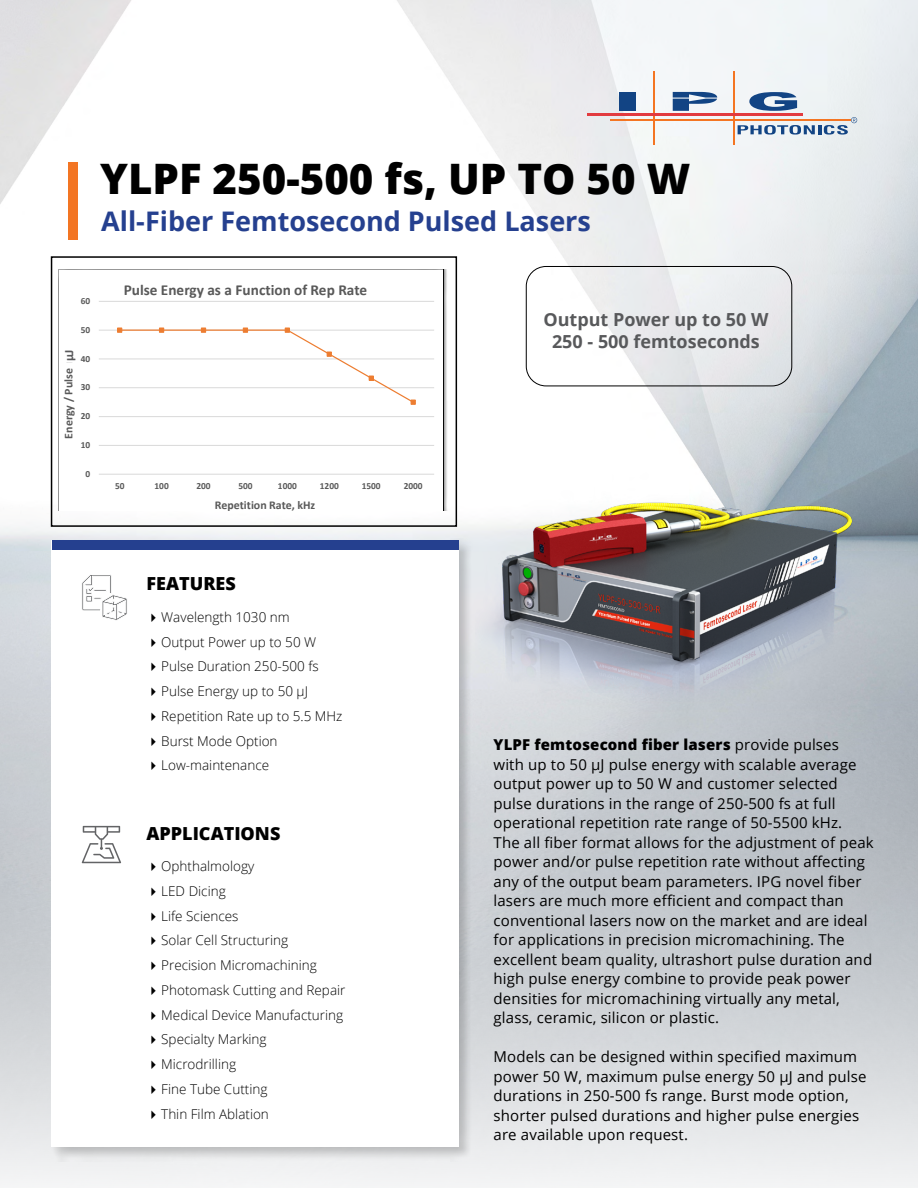
<style>
.page{position:relative;width:918px;height:1188px;background:#fff}
.page>*{position:absolute;margin:0;border:0;box-sizing:border-box;transform-origin:0 0}
.t1{font:800 42px "Open Sans";color:#000}
.t2{font:700 27px "Open Sans";color:#25408f}
.t3{font:700 18px/21.6px "Open Sans";color:#58595b;text-align:center}
.t4{font:800 18px "Open Sans";color:#000}
.t5{font:700 15.3px "Calibri";color:#595959}
.t6{font:15px/19.5px "Open Sans";letter-spacing:.01em;color:#000}
.t7{font:300 13.5px/24.8px "Open Sans";color:#000}
.t8{font:700 12.75px "Calibri";color:#59595b}
.t9{font:700 11.85px "Calibri";color:#595959}
.t10{font:700 9.3px "Calibri";letter-spacing:-.005em;color:#595959}
.s1{font-family:"Myriad Pro";font-weight:400}
.s2{font-weight:800}
</style>
<div class="page">
<img style="left:0;top:0;width:918px;height:1188px">
<svg style="left:749px;top:92px;width:48px;height:19px"></svg>
<hr style="left:653px;top:71px;width:2px;height:74px;background:#f47522">
<hr style="left:610px;top:120px;width:240px;height:1px;background:#f47522">
<hr style="left:734px;top:71px;width:1px;height:74px;background:#f47522">
<hr style="left:587px;top:113px;width:216px;height:3px;background:#e23b3f">
<svg style="left:738px;top:117px;width:119px;height:18px"></svg>
<div style="left:619px;top:92px;width:16px;height:6px;background:#124484"></div>
<div style="left:619px;top:99px;width:16px;height:12px;background:#124484"></div>
<svg style="left:673px;top:92px;width:44px;height:19px"></svg>
<div style="left:68px;top:162px;width:9px;height:77px;background:#f37523"></div>
<div style="left:50px;top:538px;width:423px;height:623px;background:#000;opacity:.2"></div>
<div style="left:52px;top:540px;width:407px;height:607px;background:#fff"></div>
<svg style="left:82px;top:575px;width:45px;height:45px"></svg>
<div style="left:52px;top:540px;width:406px;height:9px;background:#25408f"></div>
<svg style="left:82px;top:826px;width:39px;height:37px"></svg>
<img style="left:475px;top:418px;width:396px;height:352px">
<div style="left:51px;top:256px;width:406px;height:271px;border:2px solid #000"></div>
<svg style="left:59px;top:270px;width:385px;height:241px"></svg>
<div style="left:63px;top:343px;width:15px;height:19px;background:#fff"></div>
<div style="left:526px;top:266px;width:266px;height:120px;border:1px solid #000;border-radius:20px"></div>
<h1 class="t1" style="left:100px;top:147px;width:592px">YLPF 250-500 fs, UP TO 50 W</h1>
<h2 class="t2" style="left:101px;top:202px;width:491px">All-Fiber Femtosecond Pulsed Lasers</h2>
<p class="t10" style="left:81px;top:295px;width:11px">60</p>
<p class="t10" style="left:81px;top:324px;width:11px">50</p>
<p class="t8" style="left:61px;top:361px;width:13px;rotate:-90deg">μJ</p>
<p class="t9" style="left:61px;top:439px;width:88px;rotate:-90deg">Energy / Pulse <span class="s1">m</span>J</p>
<p class="t10" style="left:81px;top:353px;width:11px">40</p>
<p class="t10" style="left:81px;top:381px;width:11px">30</p>
<p class="t10" style="left:81px;top:410px;width:11px">20</p>
<p class="t10" style="left:81px;top:439px;width:11px">10</p>
<p class="t10" style="left:85px;top:468px;width:6px">0</p>
<p class="t5" style="left:124px;top:280px;width:245px">Pulse Energy as a Function of Rep Rate</p>
<p class="t10" style="left:115px;top:480px;width:11px">50</p>
<p class="t10" style="left:155px;top:480px;width:16px">100</p>
<p class="t10" style="left:197px;top:480px;width:16px">200</p>
<p class="t10" style="left:238px;top:480px;width:16px">500</p>
<p class="t10" style="left:278px;top:480px;width:20px">1000</p>
<p class="t10" style="left:320px;top:480px;width:20px">1200</p>
<p class="t10" style="left:362px;top:480px;width:20px">1500</p>
<p class="t10" style="left:404px;top:480px;width:20px">2000</p>
<p class="t9" style="left:215px;top:498px;width:102px">Repetition Rate, kHz</p>
<p class="t3" style="left:543px;top:308px;width:227px">Output Power up to 50 W<br>250 - 500 femtoseconds</p>
<p class="t4" style="left:146px;top:570px;width:91px">FEATURES</p>
<p class="t7" style="left:161px;top:604px;width:183px">Wavelength 1030 nm<br>Output Power up to 50 W<br>Pulse Duration 250-500 fs<br>Pulse Energy up to 50 μJ<br>Repetition Rate up to 5.5 MHz<br>Burst Mode Option<br>Low-maintenance</p>
<p class="t4" style="left:146px;top:819px;width:135px">APPLICATIONS</p>
<p class="t7" style="left:161px;top:854px;width:186px">Ophthalmology<br>LED Dicing<br>Life Sciences<br>Solar Cell Structuring<br>Precision Micromachining<br>Photomask Cutting and Repair<br>Medical Device Manufacturing<br>Specialty Marking<br>Microdrilling<br>Fine Tube Cutting<br>Thin Film Ablation</p>
<p class="t6" style="left:494px;top:735px;width:382px"><span class="s2">YLPF femtosecond fiber lasers</span> provide pulses<br>with up to 50 μJ pulse energy with scalable average output power up to 50 W and customer selected pulse durations in the range of 250-500 fs at full operational repetition rate range of 50-5500 kHz.<br>The all fiber format allows for the adjustment of peak power and/or pulse repetition rate without affecting any of the output beam parameters. IPG novel fiber lasers are much more efficient and compact than conventional lasers now on the market and are ideal for applications in precision micromachining. The excellent beam quality, ultrashort pulse duration and high pulse energy combine to provide peak power densities for micromachining virtually any metal, glass, ceramic, silicon or plastic.</p>
<p class="t6" style="left:494px;top:1047px;width:375px">Models can be designed within specified maximum power 50 W, maximum pulse energy 50 μJ and pulse durations in 250-500 fs range. Burst mode option, shorter pulsed durations and higher pulse energies are available upon request.</p>
</div>
